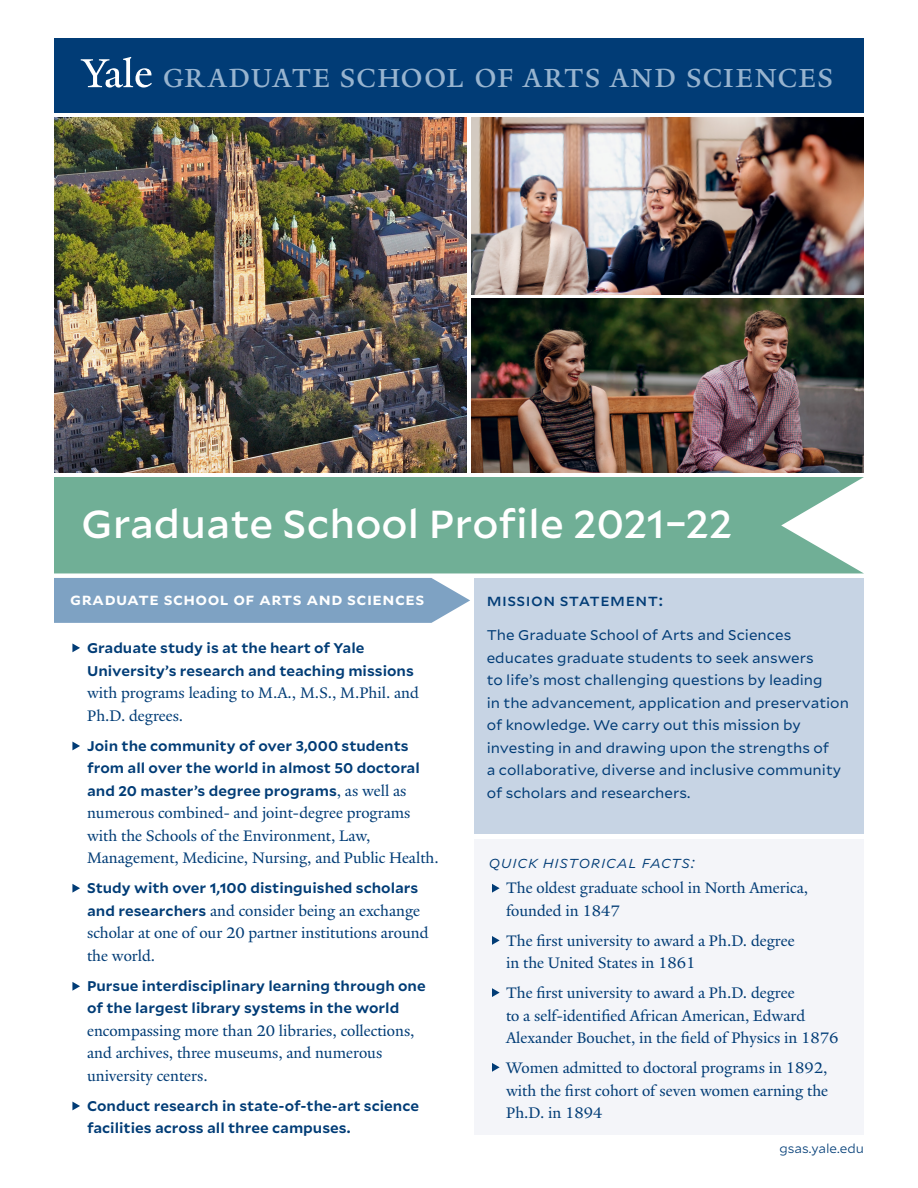
<style>
.page{position:relative;width:918px;height:1188px;background:#fff}
.page>*{position:absolute;margin:0;border:0;box-sizing:border-box;transform-origin:0 0}
.t1{font:500 37.5px "Mallory MP";letter-spacing:-.01em;color:#fff}
.t2{font:36.9px "Yale New";letter-spacing:-.01em;color:#98b4cf}
.t3{font:16.5px/22.5px "Yale New";color:#013c76}
.t4{font:700 15px "Mallory MP";letter-spacing:.03em;color:#fff}
.t5{font:italic 300 15px "Mallory MP";letter-spacing:.03em;color:#013c76}
.t6{font:500 15px "Mallory MP";letter-spacing:.03em;color:#013c76}
.t7{font:700 13.5px/22.5px "Mallory MP";color:#013c76}
.t8{font:13.5px/22.5px "Mallory MP";color:#013c76}
.t9{font:300 12px "Mallory MP";color:#013c76}
.s1{font-family:"Yale New";font-weight:400;font-size:16.5px}
.s2{font-family:"Mallory MP";font-weight:700;font-size:13.5px}
</style>
<div class="page">
<div style="left:54px;top:578px;width:416px;height:45px;background:#7ea2c3"></div>
<div style="left:54px;top:38px;width:810px;height:74px;background:#013c76"></div>
<svg style="left:81px;top:57px;width:71px;height:31px"></svg>
<img style="left:54px;top:117px;width:413px;height:356px">
<div style="left:54px;top:477px;width:810px;height:96px;background:#70af96"></div>
<div style="left:475px;top:578px;width:389px;height:256px;background:#c7d4e4"></div>
<div style="left:475px;top:839px;width:389px;height:296px;background:#f4f5f9"></div>
<img style="left:471px;top:117px;width:393px;height:178px">
<img style="left:471px;top:299px;width:393px;height:174px">
<svg style="left:72px;top:643px;width:8px;height:9px"></svg>
<svg style="left:72px;top:742px;width:8px;height:8px"></svg>
<svg style="left:72px;top:884px;width:8px;height:9px"></svg>
<svg style="left:72px;top:982px;width:8px;height:9px"></svg>
<svg style="left:72px;top:1102px;width:8px;height:8px"></svg>
<svg style="left:492px;top:884px;width:8px;height:9px"></svg>
<svg style="left:492px;top:936px;width:8px;height:9px"></svg>
<svg style="left:492px;top:988px;width:8px;height:9px"></svg>
<svg style="left:492px;top:1063px;width:8px;height:9px"></svg>
<h2 class="t2" style="left:162px;top:53px;width:673px">graduate school of arts and sciences</h2>
<h1 class="t1" style="left:81px;top:495px;width:653px">Graduate School Profile 2021–22</h1>
<p class="t4" style="left:70px;top:588px;width:356px">graduate school of arts and sciences</p>
<p class="t7" style="left:87px;top:636px;width:328px;text-indent:-16px"><span class="s1">•</span> Graduate study is at the heart of Yale<br>University’s research and teaching missions</p>
<p class="t3" style="left:87px;top:682px;width:333px">with programs leading to M.A., M.S., M.Phil. and<br>Ph.D. degrees.</p>
<p class="t7" style="left:87px;top:734px;width:334px;text-indent:-17px"><span class="s1">•</span> Join the community of over 3,000 students from all over the world in almost 50 doctoral and 20 master’s degree programs<span class="s1">, as well as</span></p>
<p class="t3" style="left:87px;top:802px;width:353px">numerous combined- and joint-degree programs with the Schools of the Environment, Law,<br>Management, Medicine, Nursing, and Public Health.</p>
<p class="t7" style="left:71px;top:876px;width:349px"><span class="s1">•</span> Study with over 1,100 distinguished scholars</p>
<p class="t3" style="left:87px;top:899px;width:343px"><span class="s2">and researchers</span> and consider being an exchange scholar at one of our 20 partner institutions around the world.</p>
<p class="t7" style="left:87px;top:974px;width:340px;text-indent:-16px"><span class="s1">•</span> Pursue interdisciplinary learning through one of the largest library systems in the world</p>
<p class="t3" style="left:87px;top:1019px;width:329px">encompassing more than 20 libraries, collections, and archives, three museums, and numerous university centers.</p>
<p class="t7" style="left:87px;top:1094px;width:334px;text-indent:-16px"><span class="s1">•</span> Conduct research in state-of-the-art science facilities across all three campuses.</p>
<p class="t6" style="left:487px;top:589px;width:178px">mission statement:</p>
<p class="t8" style="left:487px;top:623px;width:364px">The Graduate School of Arts and Sciences educates graduate students to seek answers<br>to life’s most challenging questions by leading<br>in the advancement, application and preservation of knowledge. We carry out this mission by investing in and drawing upon the strengths of<br>a collaborative, diverse and inclusive community of scholars and researchers.</p>
<p class="t5" style="left:489px;top:851px;width:207px">QUICK HISTORICAL FACTS:</p>
<p class="t3" style="left:506px;top:877px;width:304px;text-indent:-16px">• The oldest graduate school in North America, founded in 1847</p>
<p class="t3" style="left:506px;top:929px;width:290px;text-indent:-16px">• The first university to award a Ph.D. degree in the United States in 1861</p>
<p class="t3" style="left:506px;top:982px;width:334px;text-indent:-16px">• The first university to award a Ph.D. degree<br>to a self-identified African American, Edward<br>Alexander Bouchet, in the field of Physics in 1876</p>
<p class="t3" style="left:506px;top:1057px;width:324px;text-align:justify;text-indent:-16px">• Women admitted to doctoral programs in 1892, with the first cohort of seven women earning the Ph.D. in 1894</p>
<p class="t9" style="left:779px;top:1140px;width:86px">gsas.yale.edu</p>
</div>
